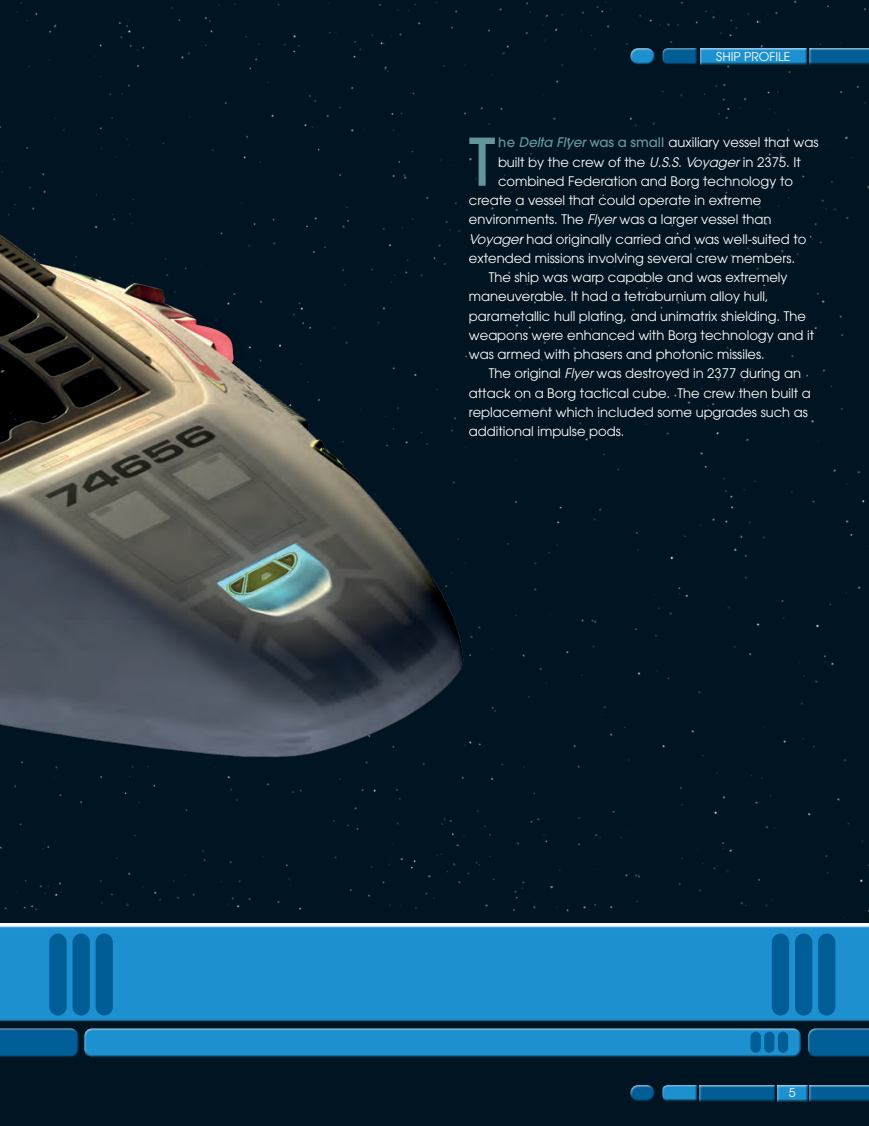
<style>
.page{position:relative;width:869px;height:1126px;background:#fff}
.page>*{position:absolute;margin:0;border:0;box-sizing:border-box;transform-origin:0 0}
.t1{font:500 65.1px "Avant Garde";color:#61969e}
.t2{font:13.12px "Avant Garde LT";color:#fff}
.t3{font:12.25px "Avant Garde LT";color:#fff}
.s1{font-family:"Avant Garde";font-weight:500;color:#61969e}
.s2{font-weight:500;font-style:italic;color:#61969e}
.s3{font-style:italic}
</style>
<div class="page">
<div style="left:0;top:969px;width:868px;height:157px;background:#001421"></div>
<img style="left:0;top:0;width:868px;height:918px">
<div style="left:660px;top:46px;width:37px;height:17px;background:#001421"></div>
<div style="left:660px;top:47px;width:37px;height:18px;background:#231f20;opacity:.75"></div>
<div style="left:698px;top:45px;width:111px;height:20px;background:#001421"></div>
<div style="left:698px;top:47px;width:111px;height:19px;background:#231f20;opacity:.75"></div>
<div style="left:808px;top:45px;width:60px;height:20px;background:#001421"></div>
<div style="left:808px;top:47px;width:60px;height:19px;background:#231f20;opacity:.75"></div>
<div style="left:629px;top:45px;width:27px;height:16px;background:#fff;opacity:.75"></div>
<div style="left:629px;top:50px;width:28px;height:16px;background:#231f20;opacity:.75"></div>
<div style="left:660px;top:1084px;width:36px;height:18px;background:#231f20;opacity:.75"></div>
<div style="left:698px;top:1084px;width:79px;height:19px;background:#231f20;opacity:.75"></div>
<div style="left:775px;top:1084px;width:34px;height:19px;background:#231f20;opacity:.75"></div>
<div style="left:808px;top:1084px;width:60px;height:19px;background:#231f20;opacity:.75"></div>
<div style="left:629px;top:1082px;width:27px;height:16px;background:#fff;opacity:.75"></div>
<div style="left:629px;top:1087px;width:28px;height:16px;background:#231f20;opacity:.75"></div>
<div style="left:84px;top:1026px;width:718px;height:28px;background:#fff;opacity:.75"></div>
<div style="left:84px;top:1031px;width:719px;height:27px;background:#231f20;opacity:.75"></div>
<div style="left:807px;top:1026px;width:61px;height:27px;background:#fff;opacity:.75"></div>
<div style="left:807px;top:1031px;width:61px;height:27px;background:#231f20;opacity:.75"></div>
<div style="left:0;top:1026px;width:80px;height:28px;background:#fff;opacity:.75"></div>
<div style="left:0;top:1031px;width:81px;height:27px;background:#231f20;opacity:.75"></div>
<div style="left:777px;top:1032px;width:10px;height:21px;background:#005d95;border-radius:5px"></div>
<div style="left:764px;top:1032px;width:10px;height:21px;background:#005d95;border-radius:5px"></div>
<div style="left:750px;top:1032px;width:10px;height:21px;background:#005d95;border-radius:5px"></div>
<div style="left:0;top:923px;width:868px;height:90px;background:#fff;opacity:.75"></div>
<div style="left:0;top:931px;width:868px;height:91px;background:#1d90d0"></div>
<div style="left:96px;top:934px;width:17px;height:82px;background:#005d95;border-radius:9px"></div>
<div style="left:72px;top:934px;width:18px;height:82px;background:#005d95;border-radius:9px"></div>
<div style="left:49px;top:934px;width:18px;height:82px;background:#005d95;border-radius:9px"></div>
<div style="left:817px;top:934px;width:18px;height:82px;background:#005d95;border-radius:9px"></div>
<div style="left:794px;top:934px;width:18px;height:82px;background:#005d95;border-radius:9px"></div>
<div style="left:771px;top:934px;width:17px;height:82px;background:#005d95;border-radius:9px"></div>
<p class="t3" style="left:716px;top:49px;width:76px">SHIP PROFILE</p>
<h1 class="t1" style="left:468px;top:122px;width:28px">T</h1>
<p class="t2" style="left:498px;top:135px;width:322px"><span class="s1">he</span> <span class="s2">Delta Flyer</span> <span class="s1">was a small</span> auxiliary vessel that was</p>
<p class="t2" style="left:498px;top:154px;width:304px">built by the crew of the <span class="s3">U.S.S. Voyager</span> in 2375. It</p>
<p class="t2" style="left:498px;top:173px;width:296px">combined Federation and Borg technology to</p>
<p class="t2" style="left:468px;top:193px;width:294px">create a vessel that could operate in extreme</p>
<p class="t2" style="left:468px;top:212px;width:304px">environments. The <span class="s3">Flyer</span> was a larger vessel than</p>
<p class="t2" style="left:468px;top:231px;width:339px"><span class="s3">Voyager</span> had originally carried and was well-suited to</p>
<p class="t2" style="left:468px;top:250px;width:327px">extended missions involving several crew members.</p>
<p class="t2" style="left:488px;top:270px;width:300px">The ship was warp capable and was extremely</p>
<p class="t2" style="left:468px;top:289px;width:301px">maneuverable. It had a tetraburnium alloy hull,</p>
<p class="t2" style="left:468px;top:308px;width:338px">parametallic hull plating, and unimatrix shielding. The</p>
<p class="t2" style="left:468px;top:327px;width:347px">weapons were enhanced with Borg technology and it</p>
<p class="t2" style="left:468px;top:347px;width:297px">was armed with phasers and photonic missiles.</p>
<p class="t2" style="left:488px;top:366px;width:314px">The original <span class="s3">Flyer</span> was destroyed in 2377 during an</p>
<p class="t2" style="left:468px;top:385px;width:343px">attack on a Borg tactical cube. The crew then built a</p>
<p class="t2" style="left:468px;top:404px;width:340px">replacement which included some upgrades such as</p>
<p class="t2" style="left:468px;top:424px;width:157px">additional impulse pods.</p>
<p class="t3" style="left:788px;top:1086px;width:8px">5</p>
</div>
